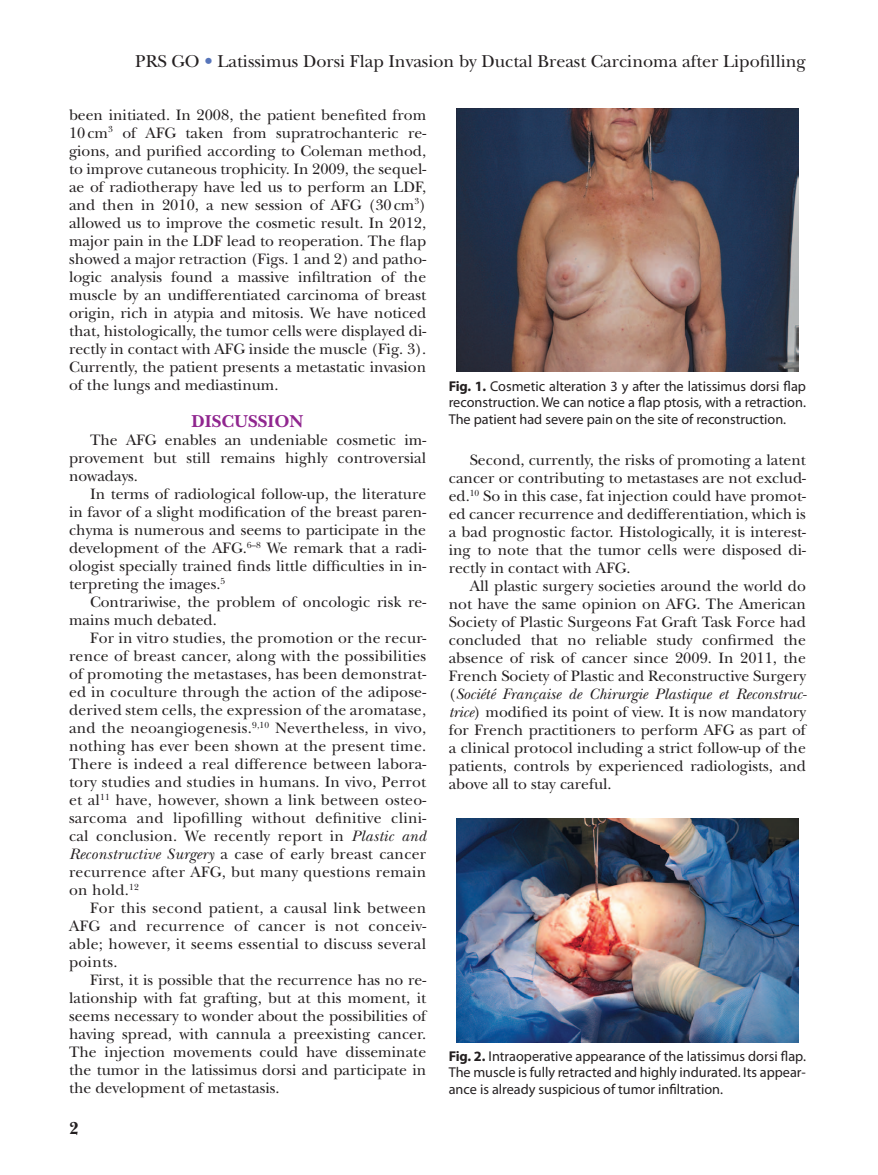
<style>
.page{position:relative;width:878px;height:1175px;background:#fff}
.page>*{position:absolute;margin:0;border:0;box-sizing:border-box;transform-origin:0 0}
.t1{font:18px "New Baskerville";color:#231f20}
.t2{font:700 18px "New Baskerville";color:#90268f}
.t3{font:700 18px "New Baskerville";color:#231f20}
.t4{font:15.75px/18px "New Baskerville";color:#231f20;text-align:justify}
.t5{font:14.25px/16.5px "Myriad Pro";color:#231f20;text-align:justify}
.s1{color:#5775ba}
.s2{font-style:italic}
.s3{font-weight:700}
</style>
<div class="page">
<img style="left:456px;top:108px;width:342px;height:264px">
<img style="left:456px;top:818px;width:342px;height:224px">
<p class="t1" style="left:135px;top:51px;width:672px">PRS GO <span class="s1">•</span> Latissimus Dorsi Flap Invasion by Ductal Breast Carcinoma after Lipofilling</p>
<p class="t4" style="left:69px;top:105px;width:359px">been initiated. In 2008, the patient benefited from 10cm<sup>3</sup> of AFG taken from supratrochanteric re&shy;gions, and purified according to Coleman method, to improve cutaneous trophicity. In 2009, the sequel&shy;ae of radiotherapy have led us to perform an LDF, and then in 2010, a new session of AFG (30cm<sup>3</sup>) allowed us to improve the cosmetic result. In 2012, major pain in the LDF lead to reoperation. The flap showed a major retraction (Figs. 1 and 2) and patho&shy;logic analysis found a massive infiltration of the muscle by an undifferentiated carcinoma of breast origin, rich in atypia and mitosis. We have noticed that, histologically, the tumor cells were displayed di&shy;rectly in contact with AFG inside the muscle (Fig. 3).<br>Currently, the patient presents a metastatic invasion of the lungs and mediastinum.</p>
<p class="t2" style="left:192px;top:411px;width:113px">DISCUSSION</p>
<p class="t4" style="left:69px;top:431px;width:358px;text-indent:21px">The AFG enables an undeniable cosmetic im&shy;provement but still remains highly controversial nowadays.</p>
<p class="t4" style="left:69px;top:485px;width:359px;text-indent:21px">In terms of radiological follow-up, the literature in favor of a slight modification of the breast paren&shy;chyma is numerous and seems to participate in the development of the AFG.<sup>6–8</sup> We remark that a radi&shy;ologist specially trained finds little difficulties in in&shy;terpreting the images.<sup>5</sup></p>
<p class="t4" style="left:69px;top:593px;width:359px;text-indent:21px">Contrariwise, the problem of oncologic risk re&shy;mains much debated.</p>
<p class="t4" style="left:69px;top:629px;width:359px;text-indent:21px">For in vitro studies, the promotion or the recur&shy;rence of breast cancer, along with the possibilities of promoting the metastases, has been demonstrat&shy;ed in coculture through the action of the adipose&shy;derived stem cells, the expression of the aromatase, and the neoangiogenesis.<sup>9,10</sup> Nevertheless, in vivo, nothing has ever been shown at the present time.<br>There is indeed a real difference between labora&shy;tory studies and studies in humans. In vivo, Perrot et al<sup>11</sup> have, however, shown a link between osteo&shy;sarcoma and lipofilling without definitive clini&shy;cal conclusion. We recently report in <span class="s2">Plastic and Reconstructive Surgery</span> a case of early breast cancer recurrence after AFG, but many questions remain on hold.<sup>12</sup></p>
<p class="t4" style="left:69px;top:899px;width:359px;text-indent:21px">For this second patient, a causal link between AFG and recurrence of cancer is not conceiv&shy;able; however, it seems essential to discuss several points.</p>
<p class="t4" style="left:69px;top:971px;width:359px;text-indent:21px">First, it is possible that the recurrence has no re&shy;lationship with fat grafting, but at this moment, it seems necessary to wonder about the possibilities of having spread, with cannula a preexisting cancer.<br>The injection movements could have disseminate the tumor in the latissimus dorsi and participate in the development of metastasis.</p>
<p class="t5" style="left:448px;top:377px;width:359px"><span class="s3">Fig. 1.</span> Cosmetic alteration 3 y after the latissimus dorsi flap reconstruction. We can notice a flap ptosis, with a retraction.<br>The patient had severe pain on the site of reconstruction.</p>
<p class="t4" style="left:449px;top:451px;width:359px;text-indent:21px">Second, currently, the risks of promoting a latent cancer or contributing to metastases are not exclud&shy;ed.<sup>10</sup> So in this case, fat injection could have promot&shy;ed cancer recurrence and dedifferentiation, which is a bad prognostic factor. Histologically, it is interest&shy;ing to note that the tumor cells were disposed di&shy;rectly in contact with AFG.</p>
<p class="t4" style="left:449px;top:577px;width:359px;text-indent:21px">All plastic surgery societies around the world do not have the same opinion on AFG. The American Society of Plastic Surgeons Fat Graft Task Force had concluded that no reliable study confirmed the absence of risk of cancer since 2009. In 2011, the French Society of Plastic and Reconstructive Surgery (<span class="s2">Société Française de Chirurgie Plastique et Reconstruc&shy;trice</span>) modified its point of view. It is now mandatory for French practitioners to perform AFG as part of a clinical protocol including a strict follow-up of the patients, controls by experienced radiologists, and above all to stay careful.</p>
<p class="t5" style="left:448px;top:1047px;width:359px"><span class="s3">Fig. 2.</span> Intraoperative appearance of the latissimus dorsi flap.<br>The muscle is fully retracted and highly indurated. Its appear&shy;ance is already suspicious of tumor infiltration.</p>
<p class="t3" style="left:69px;top:1118px;width:11px">2</p>
</div>
